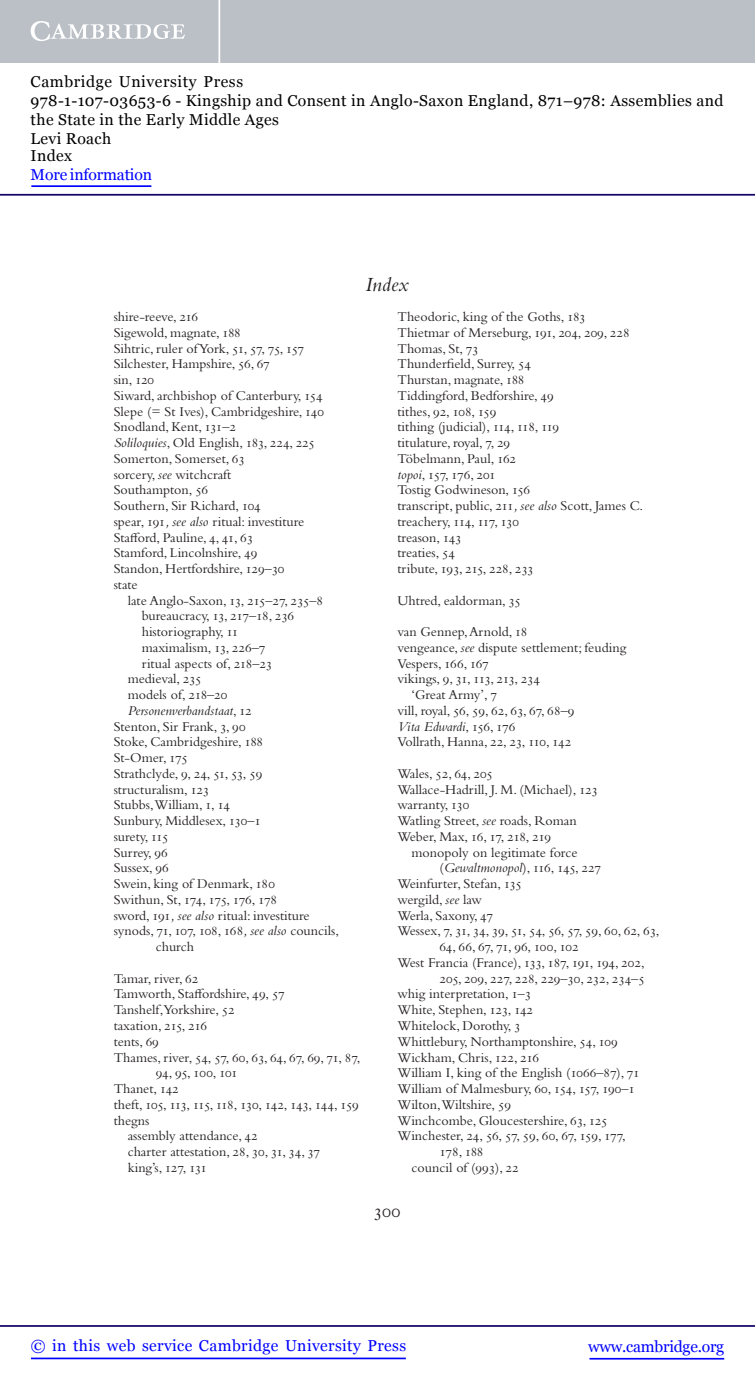
<style>
.page{position:relative;width:755px;height:1385px;background:#fff}
.page>*{position:absolute;margin:0;border:0;box-sizing:border-box;transform-origin:0 0}
.t1{font:italic 21px "Bembo Std";color:#231f20}
.t2{font:19.25px "Bembo Std";color:#231f20}
.t3{font:15.75px/18.6px "Georgia";letter-spacing:.025em;color:#000}
.t4{font:15.75px "Georgia";letter-spacing:.025em;color:#00f}
.t5{font:15.75px "Georgia";letter-spacing:-.015em;color:#00f}
.t6{font:15.75px "Georgia";letter-spacing:-.01em;color:#00f}
.t7{font:14px/15.8px "Bembo Std";color:#231f20}
.t8{font:14px/15.8px "Bembo Std";letter-spacing:-.02em;color:#231f20}
.t9{font:14px "Bembo Std";letter-spacing:-.04em;color:#231f20}
.t10{font:14px "Bembo Std";letter-spacing:-.025em;color:#231f20}
.t11{font:italic 14px "Bembo Std";color:#231f20}
.t12{font:14px "Bembo Std";letter-spacing:-.03em;color:#231f20}
.t13{font:14px "Bembo Std";letter-spacing:-.065em;color:#231f20}
.t14{font:14px "Bembo Std";letter-spacing:-.035em;color:#231f20}
.s1{font-style:italic}
.s2{font-style:normal}
</style>
<div class="page">
<hr style="left:589px;top:1358px;width:134px;height:1px;background:#00f">
<hr style="left:0;top:1325px;width:754px;height:2px;background:#150666">
<hr style="left:31px;top:1357px;width:374px;height:2px;background:#00f">
<div style="left:0;top:0;width:754px;height:63px;background:#bac0c6"></div>
<svg style="left:31px;top:21px;width:154px;height:20px"></svg>
<hr style="left:218px;top:0;width:2px;height:63px;background:#fff">
<hr style="left:0;top:194px;width:754px;height:2px;background:#150666">
<hr style="left:31px;top:185px;width:120px;height:2px;background:#00f">
<p class="t3" style="left:31px;top:72px;width:694px">Cambridge University Press<br>978-1-107-03653-6 - Kingship and Consent in Anglo-Saxon England, 871–978: Assemblies and the State in the Early Middle Ages<br>Levi Roach<br>Index</p>
<p class="t6" style="left:31px;top:166px;width:123px">More information</p>
<h1 class="t1" style="left:365px;top:276px;width:45px">Index</h1>
<p class="t7" style="left:114px;top:310px;width:212px">shire-reeve, 216<br>Sigewold, magnate, 188<br>Sihtric, ruler of York, 51 , 57 , 75 , 157<br>Silchester, Hampshire, 56 , 67<br>sin, 120<br>Siward, archbishop of Canterbury, 154<br>Slepe (= St Ives), Cambridgeshire, 140<br>Snodland, Kent, 131–2<br><span class="s1">Soliloquies</span> , Old English, 183 , 224 , 225<br>Somerton, Somerset, 63<br>sorcery, <span class="s1">see</span> witchcraft<br>Southampton, 56<br>Southern, Sir Richard, 104<br>spear, 191 <span class="s1">, see also</span> ritual: investiture<br>Stafford, Pauline, 4 , 41 , 63<br>Stamford, Lincolnshire, 49<br>Standon, Hertfordshire, 129–30<br>state</p>
<p class="t8" style="left:128px;top:594px;width:197px">late Anglo-Saxon, 13 , 215–27 , 235–8</p>
<p class="t9" style="left:142px;top:611px;width:154px">bureaucracy, 13 , 217–18 , 236</p>
<p class="t7" style="left:142px;top:625px;width:98px">historiography, 11</p>
<p class="t7" style="left:142px;top:641px;width:125px">maximalism, 13 , 226–7</p>
<p class="t7" style="left:142px;top:657px;width:132px">ritual aspects of, 218–23</p>
<p class="t7" style="left:128px;top:672px;width:75px">medieval, 235</p>
<p class="t7" style="left:128px;top:688px;width:101px">models of, 218–20</p>
<p class="t11" style="left:128px;top:705px;width:125px">Personenverbandstaat<span class="s2">, 12</span></p>
<p class="t7" style="left:114px;top:720px;width:133px">Stenton, Sir Frank, 3 , 90</p>
<p class="t7" style="left:114px;top:735px;width:151px">Stoke, Cambridgeshire, 188</p>
<p class="t7" style="left:114px;top:751px;width:76px">St-Omer, 175</p>
<p class="t7" style="left:114px;top:767px;width:150px">Strathclyde, 9 , 24 , 51 , 53 , 59</p>
<p class="t7" style="left:114px;top:783px;width:97px">structuralism, 123</p>
<p class="t7" style="left:114px;top:798px;width:118px">Stubbs,William, 1 , 14</p>
<p class="t7" style="left:114px;top:814px;width:149px">Sunbury, Middlesex, 130–1</p>
<p class="t7" style="left:114px;top:830px;width:56px">surety, 115</p>
<p class="t7" style="left:114px;top:846px;width:55px">Surrey, 96</p>
<p class="t7" style="left:114px;top:861px;width:57px">Sussex, 96</p>
<p class="t7" style="left:114px;top:877px;width:163px">Swein, king of Denmark, 180</p>
<p class="t9" style="left:114px;top:894px;width:165px">Swithun, St, 174 , 175 , 176 , 178</p>
<p class="t7" style="left:114px;top:909px;width:197px">sword, 191 <span class="s1">, see also</span> ritual: investiture</p>
<p class="t10" style="left:114px;top:926px;width:227px">synods, 71 , 107 , 108 , 168 <span class="s1">, see also</span> councils,</p>
<p class="t7" style="left:156px;top:940px;width:40px">church</p>
<p class="t7" style="left:114px;top:972px;width:86px">Tamar, river, 62</p>
<p class="t7" style="left:114px;top:987px;width:172px">Tamworth, Staffordshire, 49 , 57</p>
<p class="t7" style="left:114px;top:1003px;width:122px">Tanshelf,Yorkshire, 52</p>
<p class="t7" style="left:114px;top:1019px;width:95px">taxation, 215 , 216</p>
<p class="t7" style="left:114px;top:1035px;width:47px">tents, 69</p>
<p class="t7" style="left:114px;top:1050px;width:248px">Thames, river, 54 , 57 , 60 , 63 , 64 , 67 , 69 , 71 , 87 ,</p>
<p class="t14" style="left:156px;top:1067px;width:83px">94 , 95 , 100 , 101</p>
<p class="t7" style="left:114px;top:1082px;width:67px">Thanet, 142</p>
<p class="t9" style="left:114px;top:1099px;width:246px">theft, 105 , 113 , 115 , 118 , 130 , 142 , 143 , 144 , 159</p>
<p class="t7" style="left:114px;top:1113px;width:37px">thegns</p>
<p class="t7" style="left:128px;top:1129px;width:131px">assembly attendance, 42</p>
<p class="t8" style="left:128px;top:1145px;width:194px">charter attestation, 28 , 30 , 31 , 34 , 37</p>
<p class="t7" style="left:128px;top:1161px;width:81px">king’s, 127 , 131</p>
<p class="t7" style="left:397px;top:310px;width:247px">Theodoric, king of the Goths, 183<br>Thietmar of Merseburg, 191 , 204 , 209 , 228<br>Thomas, St, 73<br>Thunderfield, Surrey, 54<br>Thurstan, magnate, 188<br>Tiddingford, Bedforshire, 49<br>tithes, 92 , 108 , 159<br>tithing (judicial), 114 , 118 , 119<br>titulature, royal, 7 , 29<br>Töbelmann, Paul, 162<br><span class="s1">topoi</span>, 157 , 176 , 201<br>Tostig Godwineson, 156<br>transcript, public, 211 <span class="s1">, see also</span> Scott, James C. treachery, 114 , 117 , 130<br>treason, 143<br>treaties, 54<br>tribute, 193 , 215 , 228 , 233</p>
<p class="t7" style="left:397px;top:594px;width:125px">Uhtred, ealdorman, 35</p>
<p class="t7" style="left:397px;top:625px;width:131px">van Gennep, Arnold, 18</p>
<p class="t7" style="left:397px;top:641px;width:230px">vengeance, <span class="s1">see</span> dispute settlement; feuding</p>
<p class="t10" style="left:397px;top:658px;width:93px">Vespers, 166 , 167</p>
<p class="t8" style="left:397px;top:672px;width:144px">vikings, 9 , 31 , 113 , 213 , 234</p>
<p class="t7" style="left:411px;top:688px;width:87px">‘Great Army’, 7</p>
<p class="t7" style="left:397px;top:704px;width:178px">vill, royal, 56 , 59 , 62 , 63 , 67 , 68–9</p>
<p class="t11" style="left:397px;top:721px;width:119px">Vita Edwardi<span class="s2">, 156 , 176</span></p>
<p class="t10" style="left:397px;top:737px;width:175px">Vollrath, Hanna, 22 , 23 , 110 , 142</p>
<p class="t8" style="left:397px;top:767px;width:202px">Wales, 52 , 64 , 205<br>Wallace-Hadrill, J. M. (Michael), 123 warranty, 130<br>Watling Street, <span class="s1">see</span> roads, Roman<br>Weber, Max, 16 , 17 , 218 , 219</p>
<p class="t7" style="left:411px;top:846px;width:167px">monopoly on legitimate force</p>
<p class="t12" style="left:439px;top:863px;width:163px">( <span class="s1">Gewaltmonopol</span> ), 116 , 145 , 227</p>
<p class="t13" style="left:397px;top:878px;width:126px">Weinfurter, Stefan, 135</p>
<p class="t7" style="left:397px;top:893px;width:86px">wergild, <span class="s1">see</span> law</p>
<p class="t7" style="left:397px;top:909px;width:97px">Werla, Saxony, 47</p>
<p class="t8" style="left:397px;top:924px;width:263px">Wessex, 7 , 31 , 34 , 39 , 51 , 54 , 56 , 57 , 59 , 60 , 62 , 63 ,</p>
<p class="t7" style="left:439px;top:940px;width:140px">64 , 66 , 67 , 71 , 96 , 100 , 102</p>
<p class="t8" style="left:397px;top:956px;width:248px">West Francia (France), 133 , 187 , 191 , 194 , 202 ,</p>
<p class="t7" style="left:439px;top:972px;width:207px">205 , 209 , 227 , 228 , 229–30 , 232 , 234–5</p>
<p class="t7" style="left:397px;top:987px;width:135px">whig interpretation, 1–3</p>
<p class="t7" style="left:397px;top:1003px;width:137px">White, Stephen, 123 , 142</p>
<p class="t7" style="left:397px;top:1019px;width:124px">Whitelock, Dorothy, 3</p>
<p class="t7" style="left:397px;top:1035px;width:221px">Whittlebury, Northamptonshire, 54 , 109</p>
<p class="t7" style="left:397px;top:1050px;width:143px">Wickham, Chris, 122 , 216</p>
<p class="t7" style="left:397px;top:1066px;width:243px">William I, king of the English (1066–87), 71</p>
<p class="t7" style="left:397px;top:1082px;width:239px">William of Malmesbury, 60 , 154 , 157 , 190–1</p>
<p class="t7" style="left:397px;top:1098px;width:115px">Wilton,Wiltshire, 59</p>
<p class="t7" style="left:397px;top:1113px;width:211px">Winchcombe, Gloucestershire, 63 , 125</p>
<p class="t7" style="left:397px;top:1129px;width:229px">Winchester, 24 , 56 , 57 , 59 , 60 , 67 , 159 , 177 ,</p>
<p class="t7" style="left:439px;top:1145px;width:45px">178 , 188</p>
<p class="t7" style="left:411px;top:1161px;width:109px">council of (993), 22</p>
<h2 class="t2" style="left:373px;top:1204px;width:29px">300</h2>
<p class="t4" style="left:31px;top:1337px;width:376px">© in this web service Cambridge University Press</p>
<p class="t5" style="left:587px;top:1337px;width:137px">www.cambridge.org</p>
</div>
